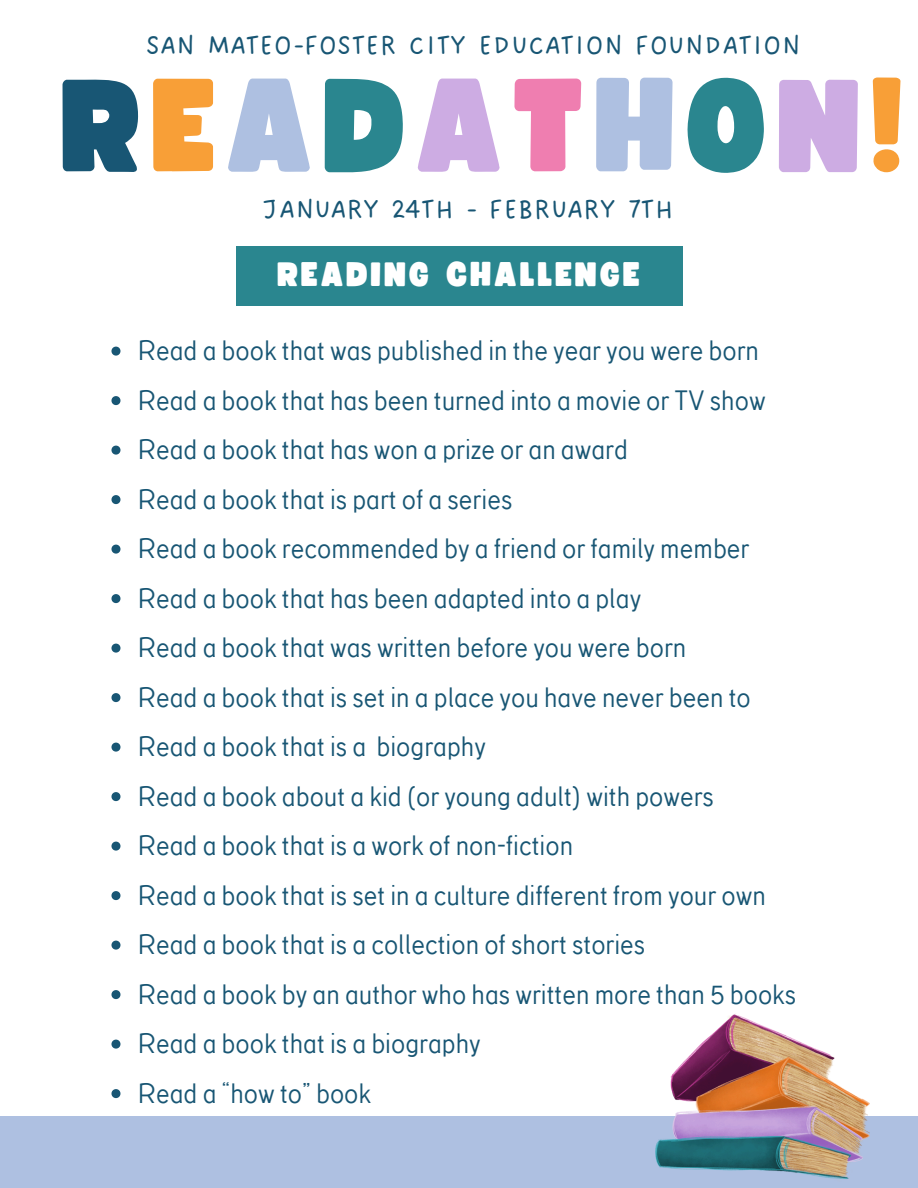
<style>
.page{position:relative;width:918px;height:1188px;background:#fff}
.page>*{position:absolute;margin:0;border:0;box-sizing:border-box;transform-origin:0 0}
.t1{font:130.35px "Funtastic";letter-spacing:.075em;color:#f89f37}
.t2{font:33.75px "Funtastic";letter-spacing:.09em;color:#fff}
.t3{font:29.25px "DO Sans Regular Alt";color:#185674}
.t4{font:28.5px "TT Corals";color:#185674}
.s1{color:#185674}
.s2{color:#aec0e1}
.s3{color:#2a868f}
.s4{color:#cdace3}
.s5{color:#ef7eb0}
</style>
<div class="page">
<div style="left:0;top:1117px;width:918px;height:71px;background:#aec0e1"></div>
<svg style="left:111px;top:347px;width:9px;height:9px"></svg>
<svg style="left:111px;top:396px;width:9px;height:9px"></svg>
<svg style="left:111px;top:446px;width:9px;height:9px"></svg>
<svg style="left:111px;top:495px;width:9px;height:9px"></svg>
<svg style="left:111px;top:545px;width:9px;height:9px"></svg>
<svg style="left:111px;top:594px;width:9px;height:9px"></svg>
<svg style="left:111px;top:644px;width:9px;height:9px"></svg>
<svg style="left:111px;top:693px;width:9px;height:9px"></svg>
<svg style="left:111px;top:743px;width:9px;height:9px"></svg>
<svg style="left:111px;top:792px;width:9px;height:9px"></svg>
<svg style="left:111px;top:842px;width:9px;height:9px"></svg>
<svg style="left:111px;top:891px;width:9px;height:9px"></svg>
<svg style="left:111px;top:941px;width:9px;height:9px"></svg>
<svg style="left:111px;top:990px;width:9px;height:9px"></svg>
<svg style="left:111px;top:1040px;width:9px;height:9px"></svg>
<svg style="left:111px;top:1089px;width:9px;height:9px"></svg>
<div style="left:236px;top:246px;width:446px;height:60px;background:#2a868f"></div>
<img style="left:571px;top:1014px;width:347px;height:165px">
<p class="t3" style="left:146px;top:29px;width:657px">SAN MATEO-FOSTER CITY EDUCATION FOUNDATION</p>
<p class="t1" style="left:63px;top:67px;width:845px"><span class="s1">R</span>E<span class="s2">A</span><span class="s3">D</span><span class="s4">A</span><span class="s5">T</span><span class="s2">H</span><span class="s3">O</span><span class="s4">N</span>!</p>
<p class="t3" style="left:262px;top:192px;width:413px">JANUARY 24TH - FEBRUARY 7TH</p>
<p class="t2" style="left:278px;top:259px;width:364px">READING CHALLENGE</p>
<h3 class="t4" style="left:137px;top:333px;width:623px">Read a book that was published in the year you were born</h3>
<h1 class="t4" style="left:137px;top:383px;width:630px">Read a book that has been turned into a movie or TV show</h1>
<h3 class="t4" style="left:137px;top:432px;width:492px">Read a book that has won a prize or an award</h3>
<h2 class="t4" style="left:137px;top:482px;width:376px">Read a book that is part of a series</h2>
<p class="t4" style="left:137px;top:531px;width:614px">Read a book recommended by a friend or family member</p>
<p class="t4" style="left:137px;top:581px;width:505px">Read a book that has been adapted into a play</p>
<p class="t4" style="left:137px;top:630px;width:550px">Read a book that was written before you were born</p>
<p class="t4" style="left:137px;top:680px;width:615px">Read a book that is set in a place you have never been to</p>
<p class="t4" style="left:137px;top:729px;width:350px">Read a book that is a biography</p>
<p class="t4" style="left:137px;top:779px;width:578px">Read a book about a kid (or young adult) with powers</p>
<p class="t4" style="left:137px;top:828px;width:437px">Read a book that is a work of non-fiction</p>
<p class="t4" style="left:137px;top:878px;width:630px">Read a book that is set in a culture different from your own</p>
<p class="t4" style="left:137px;top:927px;width:509px">Read a book that is a collection of short stories</p>
<p class="t4" style="left:137px;top:977px;width:660px">Read a book by an author who has written more than 5 books</p>
<p class="t4" style="left:137px;top:1026px;width:345px">Read a book that is a biography</p>
<p class="t4" style="left:137px;top:1076px;width:235px">Read a “how to” book</p>
</div>
